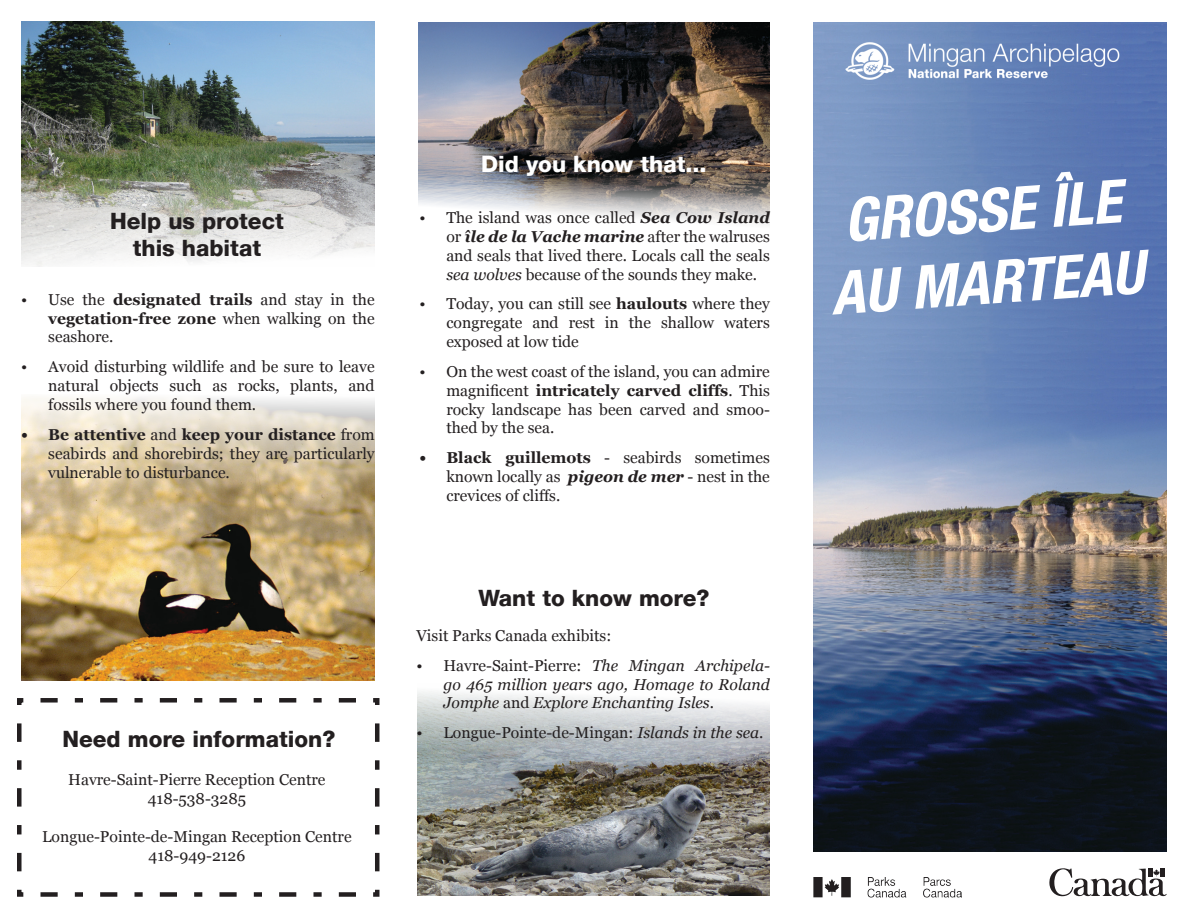
<style>
.page{position:relative;width:1188px;height:918px;background:#fff}
.page>*{position:absolute;margin:0;border:0;box-sizing:border-box;transform-origin:0 0}
.t1{font:italic 700 condensed 60px/72px "Helvetica Neue";color:#fff}
.t2{font:800 22.5px "Helvetica Neue LT";color:#231f20}
.t3{font:800 22.5px "Helvetica Neue LT";color:#fff}
.t4{font:15.75px/18.9px "Georgia";color:#231f20;text-align:justify}
.t5{font:italic 15.75px/18.9px "Georgia";color:#231f20;text-align:justify}
.s1{font-weight:700}
.s2{font-weight:700;font-style:italic}
.s3{font-style:italic}
.s4{font-style:normal}
</style>
<div class="page">
<img style="left:22px;top:21px;width:353px;height:246px">
<img style="left:419px;top:22px;width:350px;height:202px">
<img style="left:22px;top:397px;width:353px;height:283px">
<img style="left:417px;top:691px;width:352px;height:204px">
<img style="left:813px;top:22px;width:354px;height:830px">
<svg style="left:1049px;top:868px;width:118px;height:29px"></svg>
<svg style="left:17px;top:698px;width:363px;height:199px"></svg>
<img style="left:833px;top:39px;width:311px;height:47px">
<img style="left:813px;top:878px;width:148px;height:20px">
<p class="t2" style="left:110px;top:208px;width:175px">Help us protect</p>
<p class="t2" style="left:133px;top:235px;width:130px">this habitat</p>
<p class="t4" style="left:48px;top:290px;width:328px;text-indent:-27px">• Use the <span class="s1">designated trails</span> and stay in the <span class="s1">vegetation-free zone</span> when walking on the seashore.</p>
<p class="t4" style="left:48px;top:358px;width:328px;text-indent:-27px">• Avoid disturbing wildlife and be sure to leave natural objects such as rocks, plants, and fossils where you found them.</p>
<p class="t4" style="left:48px;top:425px;width:328px;text-indent:-27px"><span class="s1">• Be attentive</span> and <span class="s1">keep your distance</span> from seabirds and shorebirds; they are particularly vulnerable to disturbance.</p>
<p class="t2" style="left:62px;top:725px;width:274px">Need more information?</p>
<p class="t4" style="left:68px;top:771px;width:259px">Havre-Saint-Pierre Reception Centre</p>
<p class="t4" style="left:148px;top:789px;width:100px">418-538-3285</p>
<p class="t4" style="left:42px;top:827px;width:311px">Longue-Pointe-de-Mingan Reception Centre</p>
<p class="t4" style="left:148px;top:846px;width:98px">418-949-2126</p>
<p class="t3" style="left:481px;top:151px;width:227px">Did you know that...</p>
<p class="t4" style="left:446px;top:208px;width:325px;text-indent:-27px">• The island was once called <span class="s2">Sea Cow Island </span>or <span class="s2">île de la Vache marine</span> after the walruses and seals that lived there. Locals call the seals <span class="s3">sea wolves</span> because of the sounds they make.</p>
<p class="t4" style="left:446px;top:295px;width:325px;text-indent:-27px">• Today, you can still see <span class="s1">haulouts</span> where they congregate and rest in the shallow waters exposed at low tide</p>
<p class="t4" style="left:446px;top:362px;width:325px;text-indent:-27px">• On the west coast of the island, you can admire magnificent <span class="s1">intricately carved cliffs</span>. This rocky landscape has been carved and smoo&shy;thed by the sea.</p>
<p class="t4" style="left:446px;top:449px;width:325px;text-indent:-27px"><span class="s1">• Black guillemots</span> - seabirds sometimes known locally as <span class="s2">pigeon de mer</span> - nest in the crevices of cliffs.</p>
<p class="t2" style="left:479px;top:584px;width:232px">Want to know more?</p>
<p class="t4" style="left:416px;top:626px;width:196px">Visit Parks Canada exhibits:</p>
<p class="t5" style="left:443px;top:656px;width:328px;text-indent:-27px"><span class="s4">• Havre-Saint-Pierre:</span> The Mingan Archipela&shy;go 465 million years ago, Homage to Roland Jomphe <span class="s4">and</span> Explore Enchanting Isles<span class="s4">.</span></p>
<p class="t4" style="left:416px;top:724px;width:349px">• Longue-Pointe-de-Mingan: <span class="s3">Islands in the sea</span>.</p>
<p class="t1" style="left:823px;top:185px;width:315px;rotate:-4deg">GROSSE ÎLE<br>AU MARTEAU</p>
</div>
